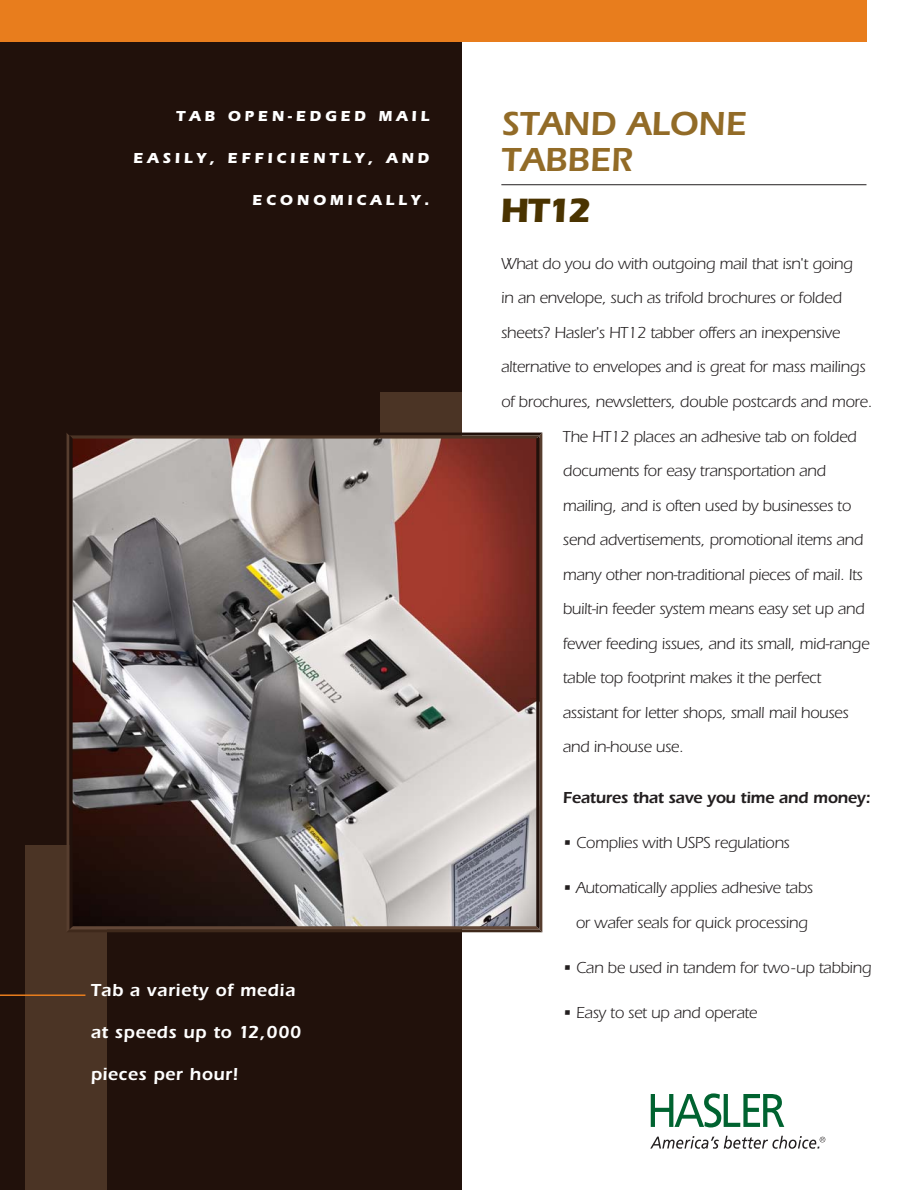
<style>
.page{position:relative;width:920px;height:1190px;background:#fff}
.page>*{position:absolute;margin:0;border:0;box-sizing:border-box;transform-origin:0 0}
.t1{font:700 34.95px "Itc Eras";color:#4a3300}
.t2{font:600 34.5px/36px "Itc Eras";color:#926b27}
.t3{font:600 18px "Itc Eras";letter-spacing:.03em;color:#fff}
.t4{font:16.5px/34.5px "Itc Eras";letter-spacing:-.02em;color:#231f20;text-align:center}
.t5{font:600 16.5px "Itc Eras";letter-spacing:-.02em;color:#231f20}
.t6{font:700 15px "Itc Eras";letter-spacing:.25em;color:#fff}
</style>
<div class="page">
<div style="left:0;top:40px;width:461px;height:1149px;background:#21110b"></div>
<div style="left:26px;top:845px;width:81px;height:344px;background:#4b3425"></div>
<div style="left:380px;top:392px;width:81px;height:252px;background:#4b3425"></div>
<svg style="left:67px;top:432px;width:475px;height:500px;background:#8f7f7c"></svg>
<div style="left:0;top:0;width:866px;height:41px;background:#e87d1d"></div>
<svg style="left:651px;top:1093px;width:133px;height:34px"></svg>
<svg style="left:650px;top:1135px;width:175px;height:13px"></svg>
<hr style="left:0;top:994px;width:85px;height:1px;background:#e87d1d">
<hr style="left:501px;top:184px;width:365px;height:1px;background:#231f20">
<p class="t6" style="left:176px;top:111px;width:254px">TAB OPEN-EDGED MAIL</p>
<p class="t6" style="left:133px;top:153px;width:297px">EASILY, EFFICIENTLY, AND</p>
<p class="t6" style="left:252px;top:195px;width:178px">ECONOMICALLY.</p>
<h1 class="t1" style="left:500px;top:198px;width:93px">HT12</h1>
<h2 class="t2" style="left:501px;top:109px;width:247px">STAND ALONE<br>TABBER</h2>
<p class="t3" style="left:91px;top:983px;width:206px">Tab a variety of media</p>
<p class="t3" style="left:91px;top:1025px;width:212px">at speeds up to 12,000</p>
<p class="t3" style="left:91px;top:1067px;width:149px">pieces per hour!</p>
<p class="t4" style="left:501px;top:248px;width:353px">What do you do with outgoing mail that isn't going</p>
<p class="t4" style="left:501px;top:282px;width:342px">in an envelope, such as trifold brochures or folded</p>
<p class="t4" style="left:501px;top:317px;width:341px">sheets? Hasler's HT12 tabber offers an inexpensive</p>
<p class="t4" style="left:501px;top:351px;width:366px">alternative to envelopes and is great for mass mailings</p>
<p class="t4" style="left:501px;top:386px;width:373px">of brochures, newsletters, double postcards and more.</p>
<p class="t4" style="left:563px;top:420px;width:295px">The HT12 places an adhesive tab on folded</p>
<p class="t4" style="left:563px;top:455px;width:265px">documents for easy transportation and</p>
<p class="t4" style="left:563px;top:489px;width:290px">mailing, and is often used by businesses to</p>
<p class="t4" style="left:563px;top:524px;width:302px">send advertisements, promotional items and</p>
<p class="t4" style="left:563px;top:558px;width:301px">many other non-traditional pieces of mail. Its</p>
<p class="t4" style="left:563px;top:593px;width:303px">built-in feeder system means easy set up and</p>
<p class="t4" style="left:563px;top:627px;width:308px">fewer feeding issues, and its small, mid-range</p>
<p class="t4" style="left:563px;top:662px;width:260px">table top footprint makes it the perfect</p>
<p class="t4" style="left:563px;top:696px;width:287px">assistant for letter shops, small mail houses</p>
<p class="t4" style="left:563px;top:731px;width:122px">and in-house use.</p>
<p class="t5" style="left:563px;top:792px;width:309px">Features that save you time and money:</p>
<p class="t4" style="left:563px;top:827px;width:229px">• Complies with USPS regulations</p>
<p class="t4" style="left:563px;top:872px;width:252px">• Automatically applies adhesive tabs or wafer seals for quick processing</p>
<p class="t4" style="left:563px;top:951px;width:310px">• Can be used in tandem for two-up tabbing</p>
<p class="t4" style="left:563px;top:996px;width:196px">• Easy to set up and operate</p>
</div>
